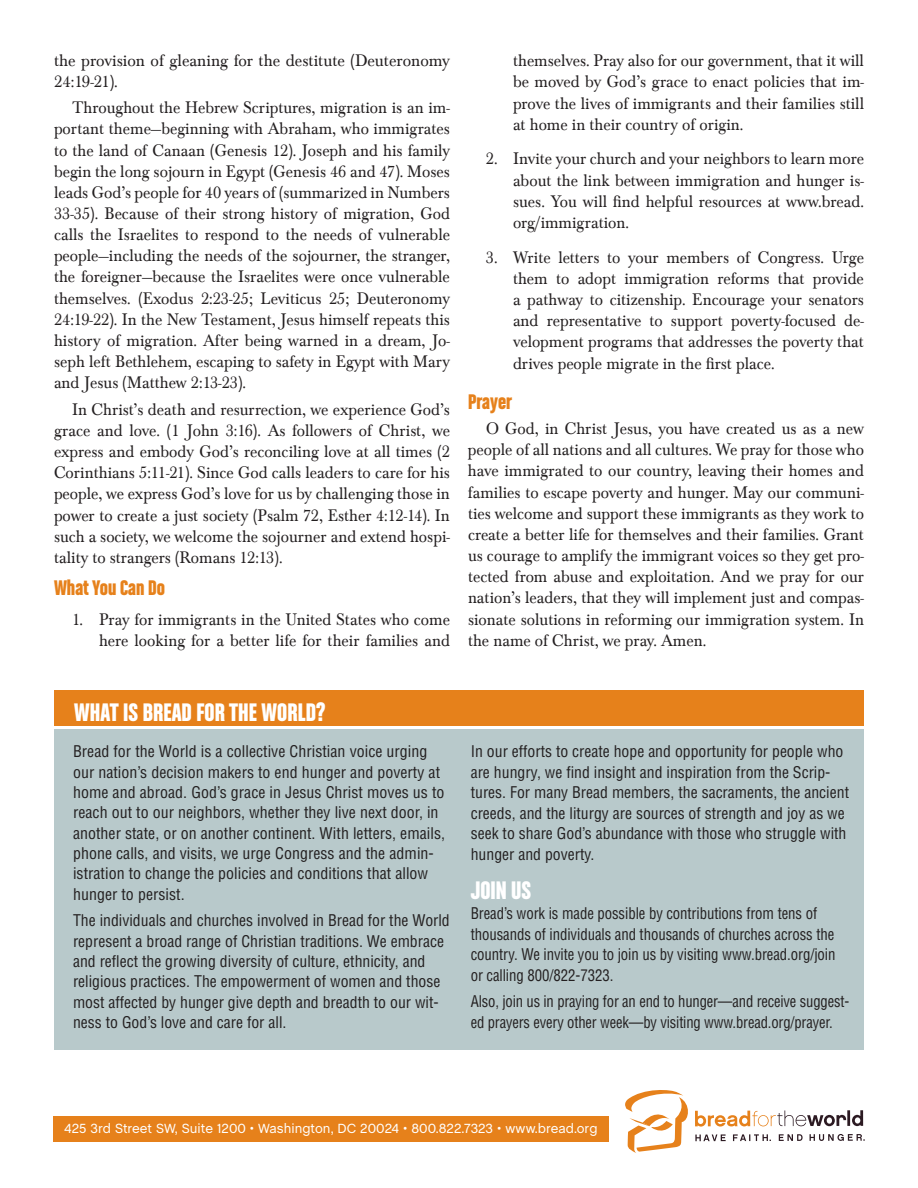
<style>
.page{position:relative;width:918px;height:1188px;background:#fff}
.page>*{position:absolute;margin:0;border:0;box-sizing:border-box;transform-origin:0 0}
.t1{font:27px "Chalet Comprime Hong Kong Sixty";letter-spacing:.005em;color:#fff}
.t2{font:22.5px "Chalet Comprime Hong Kong Sixty";color:#e6811b}
.t3{font:17.25px/21.1px "Baskerville Com";color:#231f20;text-align:justify;scale:.95 1}
.t4{font:17.25px/20.9px "Baskerville Com";color:#231f20}
.t5{font:condensed 15.75px/20.4px "Helvetica";color:#231f20}
.t6{font:condensed 15.75px/20.4px "Helvetica";color:#231f20;scale:.94 1}
.t7{font:condensed 15.75px/20.4px "Helvetica";color:#231f20;scale:.93 1}
.t8{font:13.5px "Chalet";color:#fff}
</style>
<div class="page">
<div style="left:53px;top:1116px;width:555px;height:25px;background:#e6811b"></div>
<div style="left:54px;top:729px;width:810px;height:321px;background:#b8c9cb"></div>
<div style="left:54px;top:690px;width:810px;height:36px;background:#e6811b"></div>
<svg style="left:625px;top:1090px;width:240px;height:63px"></svg>
<p class="t4" style="left:54px;top:50px;width:398px">the provision of gleaning for the destitute (Deuteronomy<br>24:19-21).</p>
<p class="t3" style="left:54px;top:97px;width:418px;text-indent:18px">Throughout the Hebrew Scriptures, migration is an im&shy;portant theme—beginning with Abraham, who immigrates to the land of Canaan (Genesis 12). Joseph and his family begin the long sojourn in Egypt (Genesis 46 and 47). Moses leads God’s people for 40 years of (summarized in Numbers 33-35). Because of their strong history of migration, God calls the Israelites to respond to the needs of vulnerable people—including the needs of the sojourner, the stranger, the foreigner—because the Israelites were once vulnerable themselves. (Exodus 2:23-25; Leviticus 25; Deuteronomy 24:19-22). In the New Testament, Jesus himself repeats this history of migration. After being warned in a dream, Jo&shy;seph left Bethlehem, escaping to safety in Egypt with Mary and Jesus (Matthew 2:13-23).</p>
<p class="t3" style="left:54px;top:399px;width:418px;text-indent:18px">In Christ’s death and resurrection, we experience God’s grace and love. (1 John 3:16). As followers of Christ, we express and embody God’s reconciling love at all times (2<br>Corinthians 5:11-21). Since God calls leaders to care for his people, we express God’s love for us by challenging those in power to create a just society (Psalm 72, Esther 4:12-14). In such a society, we welcome the sojourner and extend hospi&shy;tality to strangers (Romans 12:13).</p>
<h2 class="t2" style="left:54px;top:574px;width:113px">What You Can Do</h2>
<p class="t3" style="left:72px;top:609px;width:399px;text-align:right">1. Pray for immigrants in the United States who come here looking for a better life for their families and</p>
<p class="t3" style="left:513px;top:50px;width:371px">themselves. Pray also for our government, that it will be moved by God’s grace to enact policies that im&shy;prove the lives of immigrants and their families still at home in their country of origin.</p>
<p class="t3" style="left:513px;top:149px;width:371px;text-indent:-27px">2. Invite your church and your neighbors to learn more about the link between immigration and hunger is&shy;sues. You will find helpful resources at www.bread. org/immigration.</p>
<p class="t3" style="left:513px;top:247px;width:371px;text-indent:-27px">3. Write letters to your members of Congress. Urge them to adopt immigration reforms that provide a pathway to citizenship. Encourage your senators and representative to support poverty-focused de&shy;velopment programs that addresses the poverty that drives people migrate in the first place.</p>
<h2 class="t2" style="left:468px;top:388px;width:46px">Prayer</h2>
<p class="t3" style="left:468px;top:418px;width:418px;text-indent:18px">O God, in Christ Jesus, you have created us as a new people of all nations and all cultures. We pray for those who have immigrated to our country, leaving their homes and families to escape poverty and hunger. May our communi&shy;ties welcome and support these immigrants as they work to create a better life for themselves and their families. Grant us courage to amplify the immigrant voices so they get pro&shy;tected from abuse and exploitation. And we pray for our nation’s leaders, that they will implement just and compas&shy;sionate solutions in reforming our immigration system. In the name of Christ, we pray. Amen.</p>
<h1 class="t1" style="left:74px;top:697px;width:253px">WHAT IS BREAD FOR THE WORLD?</h1>
<p class="t5" style="left:73px;top:741px;width:374px">Bread for the World is a collective Christian voice urging our nation’s decision makers to end hunger and poverty at home and abroad. God’s grace in Jesus Christ moves us to reach out to our neighbors, whether they live next door, in another state, or on another continent. With letters, emails, phone calls, and visits, we urge Congress and the admin&shy;istration to change the policies and conditions that allow hunger to persist.</p>
<p class="t5" style="left:73px;top:910px;width:378px">The individuals and churches involved in Bread for the World represent a broad range of Christian traditions. We embrace and reflect the growing diversity of culture, ethnicity, and religious practices. The empowerment of women and those most affected by hunger give depth and breadth to our wit&shy;ness to God’s love and care for all.</p>
<p class="t5" style="left:471px;top:741px;width:380px">In our efforts to create hope and opportunity for people who are hungry, we find insight and inspiration from the Scrip&shy;tures. For many Bread members, the sacraments, the ancient creeds, and the liturgy are sources of strength and joy as we seek to share God’s abundance with those who struggle with hunger and poverty.</p>
<h1 class="t1" style="left:471px;top:874px;width:62px">JOIN US</h1>
<p class="t6" style="left:471px;top:903px;width:390px">Bread’s work is made possible by contributions from tens of thousands of individuals and thousands of churches across the country. We invite you to join us by visiting www.bread.org/join or calling 800/822-7323.</p>
<p class="t7" style="left:471px;top:991px;width:408px">Also, join us in praying for an end to hunger—and receive suggest&shy;ed prayers every other week—by visiting www.bread.org/prayer.</p>
<p class="t8" style="left:64px;top:1121px;width:535px">425 3rd Street SW, Suite 1200 • Washington, DC 20024 • 800.822.7323 • www.bread.org</p>
</div>
